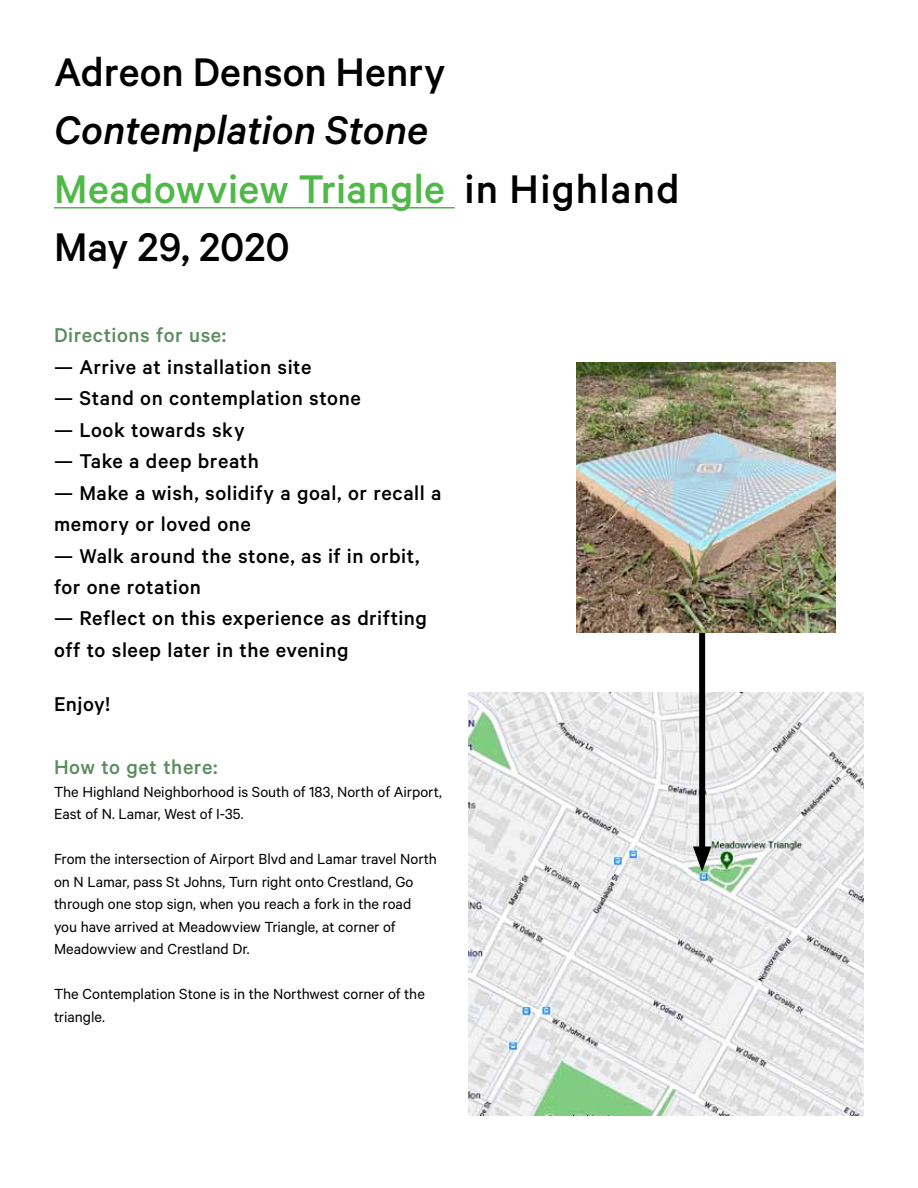
<style>
.page{position:relative;width:918px;height:1188px;background:#fff}
.page>*{position:absolute;margin:0;border:0;box-sizing:border-box;transform-origin:0 0}
.t1{font:500 45px/58.5px "Calibre";letter-spacing:.005em;color:#000}
.t2{font:500 22.5px/31.5px "Calibre";letter-spacing:.02em;color:#000}
.t3{font:500 22.5px "Calibre";letter-spacing:.025em;color:#5c8c61}
.t4{font:16.5px/22.5px "Calibre";letter-spacing:-.005em;color:#000}
.s1{font-style:italic}
.s2{color:#50b848}
</style>
<div class="page">
<hr style="left:54px;top:207px;width:401px;height:1px;background:#50b848">
<img style="left:468px;top:692px;width:396px;height:424px">
<div style="left:699px;top:464px;width:6px;height:393px;background:#000"></div>
<svg style="left:693px;top:846px;width:18px;height:26px"></svg>
<img style="left:576px;top:362px;width:259px;height:270px">
<h1 class="t1" style="left:54px;top:41px;width:393px">Adreon Denson Henry</h1>
<h1 class="t1" style="left:54px;top:100px;width:627px"><span class="s1">Contemplation Stone<br></span><span class="s2">Meadowview Triangle</span> in Highland<br>May 29, 2020</h1>
<h2 class="t3" style="left:54px;top:322px;width:174px">Directions for use:</h2>
<h2 class="t2" style="left:54px;top:350px;width:259px">— Arrive at installation site</h2>
<h2 class="t2" style="left:54px;top:382px;width:308px">— Stand on contemplation stone</h2>
<h2 class="t2" style="left:54px;top:413px;width:192px">— Look towards sky</h2>
<h2 class="t2" style="left:54px;top:445px;width:206px">— Take a deep breath</h2>
<h2 class="t2" style="left:54px;top:476px;width:389px">— Make a wish, solidify a goal, or recall a memory or loved one</h2>
<h2 class="t2" style="left:54px;top:539px;width:367px">— Walk around the stone, as if in orbit, for one rotation</h2>
<h2 class="t2" style="left:54px;top:602px;width:375px">— Reflect on this experience as drifting off to sleep later in the evening</h2>
<h2 class="t2" style="left:54px;top:688px;width:58px">Enjoy!</h2>
<h2 class="t3" style="left:54px;top:754px;width:165px">How to get there:</h2>
<p class="t4" style="left:54px;top:780px;width:389px">The Highland Neighborhood is South of 183, North of Airport,<br>East of N. Lamar, West of I-35.</p>
<p class="t4" style="left:54px;top:847px;width:385px">From the intersection of Airport Blvd and Lamar travel North on N Lamar, pass St Johns, Turn right onto Crestland, Go through one stop sign, when you reach a fork in the road you have arrived at Meadowview Triangle, at corner of Meadowview and Crestland Dr.</p>
<p class="t4" style="left:54px;top:982px;width:372px">The Contemplation Stone is in the Northwest corner of the triangle.</p>
</div>
